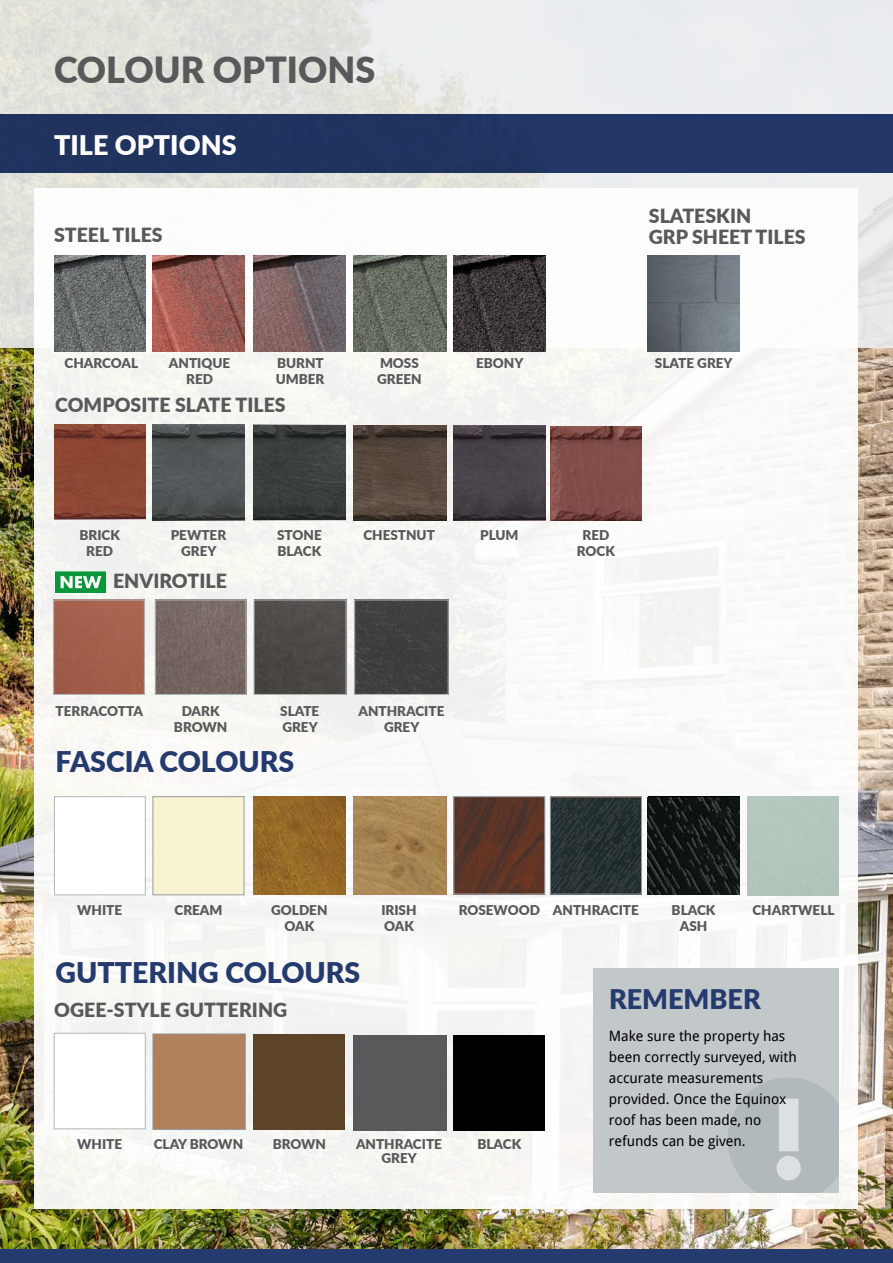
<style>
.page{position:relative;width:893px;height:1263px;background:#fff}
.page>*{position:absolute;margin:0;border:0;box-sizing:border-box;transform-origin:0 0}
.t1{font:900 36px "Lato";color:#58595b}
.t2{font:900 28.5px "Lato";color:#253a6e}
.t3{font:900 27px "Lato";color:#fff}
.t4{font:900 27px "Lato";color:#253a6e}
.t5{font:900 19.5px/21px "Lato";color:#58595b}
.t6{font:14.25px/21px "Droid Sans";color:#000}
.t7{font:900 13.5px/16.2px "Lato";color:#58595b;text-align:center}
</style>
<div class="page">
<img style="left:0;top:348px;width:893px;height:901px">
<svg style="left:0;top:0;width:893px;height:348px;background:#e4e6e4"></svg>
<div style="left:34px;top:188px;width:823px;height:1021px;background:#f9f9f6"></div>
<img style="left:54px;top:256px;width:91px;height:95px">
<img style="left:153px;top:256px;width:91px;height:95px">
<img style="left:254px;top:256px;width:91px;height:95px">
<img style="left:54px;top:425px;width:91px;height:94px">
<img style="left:153px;top:425px;width:91px;height:95px">
<img style="left:254px;top:425px;width:91px;height:95px">
<img style="left:353px;top:425px;width:93px;height:96px">
<div style="left:54px;top:796px;width:91px;height:99px;background:#fff;border:1px solid #b0b7bb"></div>
<div style="left:153px;top:796px;width:91px;height:99px;background:#f8f3d0;border:1px solid #949ca1"></div>
<img style="left:254px;top:797px;width:91px;height:97px">
<svg style="left:353px;top:796px;width:93px;height:99px"></svg>
<img style="left:353px;top:798px;width:92px;height:95px">
<div style="left:54px;top:1033px;width:91px;height:96px;background:#fff;border:1px solid #b0b7bb"></div>
<div style="left:153px;top:1034px;width:92px;height:96px;background:#b1805d;border:1px solid #949ca1"></div>
<div style="left:254px;top:1034px;width:91px;height:95px;background:#5d4328"></div>
<div style="left:353px;top:1035px;width:93px;height:95px;background:#58595b"></div>
<div style="left:454px;top:1035px;width:91px;height:95px;background:#000"></div>
<img style="left:456px;top:798px;width:87px;height:94px">
<img style="left:552px;top:798px;width:88px;height:94px">
<div style="left:550px;top:796px;width:92px;height:98px;border:1px solid #949ca1"></div>
<img style="left:648px;top:797px;width:91px;height:97px">
<div style="left:594px;top:968px;width:245px;height:224px;background:#c2c7ca"></div>
<svg style="left:728px;top:1077px;width:111px;height:115px"></svg>
<img style="left:454px;top:425px;width:91px;height:96px">
<img style="left:353px;top:256px;width:93px;height:95px">
<img style="left:454px;top:256px;width:91px;height:95px">
<img style="left:648px;top:256px;width:91px;height:95px">
<img style="left:550px;top:426px;width:92px;height:94px">
<img style="left:157px;top:602px;width:87px;height:91px">
<div style="left:155px;top:600px;width:91px;height:95px;border:1px solid #b0b7bb"></div>
<div style="left:356px;top:602px;width:91px;height:91px;background:#3f3f3f"></div>
<div style="left:354px;top:600px;width:95px;height:95px;border:1px solid #b0b7bb"></div>
<img style="left:256px;top:602px;width:88px;height:91px">
<div style="left:254px;top:600px;width:92px;height:95px;border:1px solid #b0b7bb"></div>
<div style="left:55px;top:602px;width:88px;height:91px;background:#a45f4b"></div>
<div style="left:53px;top:600px;width:92px;height:95px;border:1px solid #b0b7bb"></div>
<div style="left:54px;top:571px;width:53px;height:23px;background:#0b9639;border:1px solid #fff"></div>
<svg style="left:61px;top:576px;width:40px;height:12px"></svg>
<div style="left:0;top:1249px;width:893px;height:14px;background:#253a6e"></div>
<div style="left:0;top:115px;width:893px;height:58px;background:#213460"></div>
<h1 class="t1" style="left:54px;top:43px;width:323px">COLOUR OPTIONS</h1>
<h3 class="t3" style="left:54px;top:124px;width:184px">TILE OPTIONS</h3>
<h3 class="t5" style="left:54px;top:223px;width:110px">STEEL TILES</h3>
<p class="t7" style="left:65px;top:354px;width:75px">CHARCOAL</p>
<p class="t7" style="left:169px;top:354px;width:63px">ANTIQUE<br>RED</p>
<p class="t7" style="left:276px;top:354px;width:50px;text-align:left">BURNT<br>UMBER</p>
<h3 class="t5" style="left:55px;top:393px;width:232px">COMPOSITE SLATE TILES</h3>
<p class="t7" style="left:377px;top:354px;width:46px;text-align:left">MOSS<br>GREEN</p>
<p class="t7" style="left:476px;top:354px;width:49px">EBONY</p>
<p class="t7" style="left:79px;top:526px;width:42px">BRICK<br>RED</p>
<p class="t7" style="left:171px;top:526px;width:57px">PEWTER<br>GREY</p>
<h3 class="t5" style="left:113px;top:570px;width:115px">ENVIROTILE</h3>
<p class="t7" style="left:277px;top:526px;width:46px;text-align:left">STONE<br>BLACK</p>
<p class="t7" style="left:363px;top:526px;width:73px">CHESTNUT</p>
<p class="t7" style="left:480px;top:526px;width:40px">PLUM</p>
<p class="t7" style="left:56px;top:703px;width:89px">TERRACOTTA</p>
<p class="t7" style="left:174px;top:702px;width:55px">DARK<br>BROWN</p>
<p class="t7" style="left:358px;top:702px;width:87px">ANTHRACITE<br>GREY</p>
<p class="t7" style="left:280px;top:702px;width:41px;text-align:left">SLATE<br>GREY</p>
<h2 class="t2" style="left:56px;top:740px;width:240px">FASCIA COLOURS</h2>
<h3 class="t5" style="left:649px;top:204px;width:158px">SLATESKIN<br>GRP SHEET TILES</h3>
<p class="t7" style="left:655px;top:354px;width:79px">SLATE GREY</p>
<p class="t7" style="left:577px;top:526px;width:40px">RED<br>ROCK</p>
<p class="t7" style="left:77px;top:901px;width:47px">WHITE</p>
<p class="t7" style="left:174px;top:901px;width:50px">CREAM</p>
<p class="t7" style="left:271px;top:901px;width:58px">GOLDEN<br>OAK</p>
<p class="t7" style="left:381px;top:901px;width:37px;text-align:left">IRISH<br>OAK</p>
<p class="t7" style="left:459px;top:901px;width:83px">ROSEWOOD</p>
<p class="t7" style="left:553px;top:901px;width:87px">ANTHRACITE</p>
<p class="t7" style="left:672px;top:901px;width:45px">BLACK<br>ASH</p>
<p class="t7" style="left:752px;top:901px;width:84px">CHARTWELL</p>
<h2 class="t2" style="left:56px;top:951px;width:306px">GUTTERING COLOURS</h2>
<h3 class="t5" style="left:54px;top:998px;width:234px">OGEE-STYLE GUTTERING</h3>
<p class="t7" style="left:77px;top:1136px;width:47px">WHITE</p>
<p class="t7" style="left:154px;top:1136px;width:91px">CLAY BROWN</p>
<p class="t7" style="left:273px;top:1135px;width:55px">BROWN</p>
<p class="t7" style="left:356px;top:1137px;width:87px;line-height:13.5px">ANTHRACITE<br>GREY</p>
<p class="t7" style="left:477px;top:1135px;width:45px">BLACK</p>
<h3 class="t4" style="left:609px;top:979px;width:153px">REMEMBER</h3>
<p class="t6" style="left:609px;top:1025px;width:190px">Make sure the property has been correctly surveyed, with accurate measurements provided. Once the Equinox roof has been made, no refunds can be given.</p>
</div>
